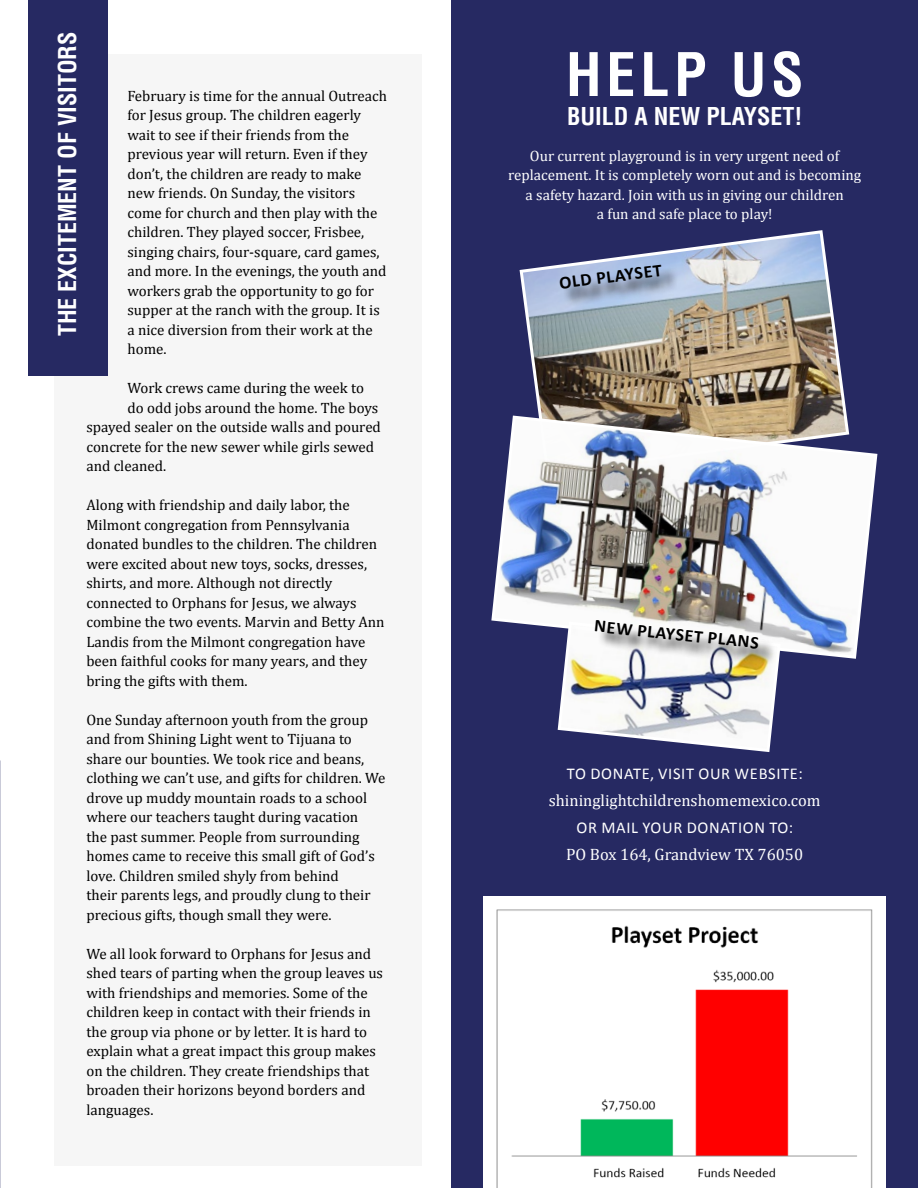
<style>
.page{position:relative;width:918px;height:1188px;background:#fff}
.page>*{position:absolute;margin:0;border:0;box-sizing:border-box;transform-origin:0 0}
.t1{font:700 condensed 58.5px "Helvetica LT Std";letter-spacing:.08em;color:#fff}
.t2{font:700 condensed 24px "Helvetica LT Std";color:#fff}
.t3{font:700 18px "Calibri";color:#000}
.t4{font:16.5px "Cambria";color:#fff}
.t5{font:16.5px "Calibri";letter-spacing:.04em;color:#fff}
.t6{font:15px/19.5px "Cambria";color:#000}
.t7{font:15px/19.5px "Cambria";color:#fff;text-align:center}
</style>
<div class="page">
<div style="left:451px;top:0;width:467px;height:1188px;background:#262962"></div>
<div style="left:54px;top:54px;width:367px;height:1111px;background:#f6f6f6"></div>
<div style="left:28px;top:0;width:79px;height:376px;background:#262962"></div>
<img style="left:484px;top:896px;width:402px;height:292px">
<img style="left:519px;top:230px;width:328px;height:184px">
<img style="left:491px;top:414px;width:387px;height:245px">
<svg style="left:556px;top:620px;width:226px;height:132px"></svg>
<div style="left:563px;top:267px;width:117px;height:40px;background:#000;opacity:.75"></div>
<div style="left:598px;top:623px;width:178px;height:44px;background:#000;opacity:.75"></div>
<p class="t2" style="left:52px;top:336px;width:306px;rotate:-90deg">THE EXCITEMENT OF VISITORS</p>
<p class="t6" style="left:127px;top:86px;width:261px">February is time for the annual Outreach for Jesus group. The children eagerly wait to see if their friends from the previous year will return. Even if they don’t, the children are ready to make new friends. On Sunday, the visitors come for church and then play with the children. They played soccer, Frisbee, singing chairs, four-square, card games, and more. In the evenings, the youth and workers grab the opportunity to go for supper at the ranch with the group. It is a nice diversion from their work at the home.</p>
<p class="t6" style="left:127px;top:378px;width:238px">Work crews came during the week to</p>
<p class="t6" style="left:127px;top:398px;width:252px">do odd jobs around the home. The boys</p>
<p class="t6" style="left:86px;top:417px;width:296px">spayed sealer on the outside walls and poured</p>
<p class="t6" style="left:86px;top:437px;width:289px">concrete for the new sewer while girls sewed</p>
<p class="t6" style="left:86px;top:456px;width:81px">and cleaned.</p>
<p class="t6" style="left:86px;top:495px;width:300px">Along with friendship and daily labor, the Milmont congregation from Pennsylvania donated bundles to the children. The children were excited about new toys, socks, dresses, shirts, and more. Although not directly connected to Orphans for Jesus, we always combine the two events. Marvin and Betty Ann Landis from the Milmont congregation have been faithful cooks for many years, and they bring the gifts with them.</p>
<p class="t6" style="left:86px;top:710px;width:301px">One Sunday afternoon youth from the group and from Shining Light went to Tijuana to share our bounties. We took rice and beans, clothing we can’t use, and gifts for children. We drove up muddy mountain roads to a school where our teachers taught during vacation<br>the past summer. People from surrounding homes came to receive this small gift of God’s love. Children smiled shyly from behind<br>their parents legs, and proudly clung to their precious gifts, though small they were.</p>
<p class="t6" style="left:86px;top:944px;width:298px">We all look forward to Orphans for Jesus and shed tears of parting when the group leaves us with friendships and memories. Some of the children keep in contact with their friends in the group via phone or by letter. It is hard to explain what a great impact this group makes on the children. They create friendships that broaden their horizons beyond borders and languages.</p>
<p class="t1" style="left:566px;top:38px;width:239px">HELP US</p>
<p class="t2" style="left:567px;top:101px;width:237px">BUILD A NEW PLAYSET!</p>
<p class="t7" style="left:508px;top:146px;width:355px">Our current playground is in very urgent need of replacement. It is completely worn out and is becoming</p>
<p class="t7" style="left:526px;top:185px;width:320px">a safety hazard. Join with us in giving our children</p>
<p class="t7" style="left:597px;top:204px;width:177px">a fun and safe place to play!</p>
<p class="t3" style="left:558px;top:271px;width:105px;rotate:-7deg">OLD PLAYSET</p>
<p class="t3" style="left:596px;top:614px;width:167px;rotate:6deg">NEW PLAYSET PLANS</p>
<p class="t5" style="left:567px;top:763px;width:237px">TO DONATE, VISIT OUR WEBSITE:</p>
<p class="t4" style="left:549px;top:790px;width:273px">shininglightchildrenshomemexico.com</p>
<p class="t5" style="left:576px;top:817px;width:218px">OR MAIL YOUR DONATION TO:</p>
<p class="t4" style="left:566px;top:844px;width:239px">PO Box 164, Grandview TX 76050</p>
</div>
